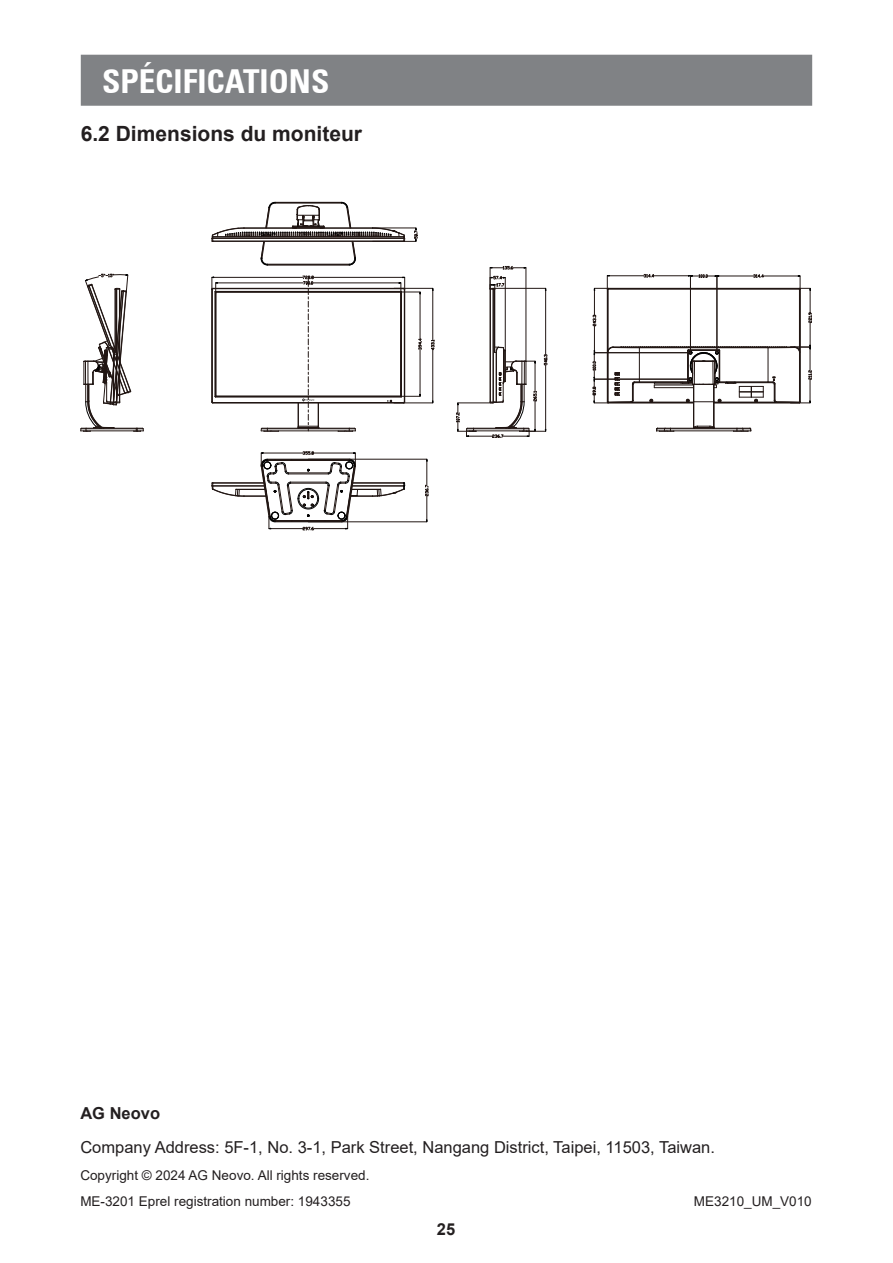
<style>
.page{position:relative;width:893px;height:1263px;background:#fff}
.page>*{position:absolute;margin:0;border:0;box-sizing:border-box;transform-origin:0 0}
.t1{font:700 condensed 33px "Univers 67";color:#fff}
.t2{font:700 21px "Arial";color:#231f20}
.t3{font:16.5px "Arial";color:#231f20}
.t4{font:700 16.5px "Arial";color:#231f20}
.t5{font:13.5px/26.5px "Arial";color:#231f20}
</style>
<div class="page">
<div style="left:81px;top:55px;width:731px;height:51px;background:#808285;border:2px solid #808285"></div>
<hr style="left:267px;top:431px;width:82px;height:1px;background:#211613">
<hr style="left:267px;top:428px;width:82px;height:1px;background:#211613">
<hr style="left:213px;top:403px;width:191px;height:1px;background:#211613">
<hr style="left:215px;top:397px;width:186px;height:1px;background:#211613">
<hr style="left:215px;top:292px;width:1px;height:104px;background:#211613">
<hr style="left:215px;top:291px;width:186px;height:1px;background:#211613">
<hr style="left:401px;top:292px;width:1px;height:104px;background:#211613">
<hr style="left:213px;top:402px;width:191px;height:1px;background:#211613">
<hr style="left:404px;top:289px;width:1px;height:113px;background:#211613">
<hr style="left:213px;top:288px;width:191px;height:1px;background:#211613">
<hr style="left:212px;top:289px;width:1px;height:113px;background:#211613">
<svg style="left:261px;top:428px;width:18px;height:4px"></svg>
<svg style="left:338px;top:428px;width:18px;height:4px"></svg>
<hr style="left:400px;top:292px;width:1px;height:104px;background:#211613">
<hr style="left:216px;top:292px;width:185px;height:1px;background:#211613">
<hr style="left:216px;top:292px;width:1px;height:104px;background:#211613">
<hr style="left:216px;top:396px;width:185px;height:1px;background:#211613">
<hr style="left:494px;top:289px;width:1px;height:63px;background:#211613">
<hr style="left:490px;top:289px;width:1px;height:113px;background:#211613">
<hr style="left:493px;top:289px;width:1px;height:113px;background:#211613">
<svg style="left:212px;top:202px;width:193px;height:64px"></svg>
<hr style="left:394px;top:288px;width:39px;height:1px;background:#211613">
<hr style="left:394px;top:403px;width:39px;height:1px;background:#211613">
<hr style="left:432px;top:290px;width:1px;height:50px;background:#211613">
<hr style="left:432px;top:350px;width:1px;height:51px;background:#211613">
<svg style="left:431px;top:340px;width:4px;height:10px"></svg>
<hr style="left:214px;top:277px;width:89px;height:1px;background:#211613">
<hr style="left:314px;top:277px;width:89px;height:1px;background:#211613">
<hr style="left:373px;top:228px;width:43px;height:1px;background:#211613">
<hr style="left:373px;top:241px;width:43px;height:1px;background:#211613">
<svg style="left:414px;top:228px;width:4px;height:13px"></svg>
<svg style="left:212px;top:451px;width:193px;height:79px"></svg>
<hr style="left:308px;top:522px;width:119px;height:1px;background:#211613">
<hr style="left:308px;top:459px;width:119px;height:1px;background:#211613">
<svg style="left:425px;top:459px;width:4px;height:63px"></svg>
<hr style="left:505px;top:278px;width:1px;height:73px;background:#211613">
<hr style="left:526px;top:268px;width:1px;height:93px;background:#211613">
<svg style="left:490px;top:266px;width:36px;height:24px"></svg>
<hr style="left:313px;top:283px;width:86px;height:1px;background:#211613">
<hr style="left:218px;top:283px;width:85px;height:1px;background:#211613">
<svg style="left:212px;top:277px;width:6px;height:16px"></svg>
<hr style="left:420px;top:294px;width:1px;height:45px;background:#211613">
<hr style="left:420px;top:350px;width:1px;height:44px;background:#211613">
<svg style="left:399px;top:277px;width:22px;height:17px"></svg>
<svg style="left:400px;top:394px;width:21px;height:9px"></svg>
<svg style="left:418px;top:339px;width:4px;height:11px"></svg>
<hr style="left:493px;top:288px;width:53px;height:1px;background:#211613">
<hr style="left:545px;top:290px;width:1px;height:64px;background:#211613">
<svg style="left:456px;top:347px;width:91px;height:91px"></svg>
<svg style="left:592px;top:274px;width:220px;height:158px"></svg>
<svg style="left:80px;top:274px;width:64px;height:158px"></svg>
<svg style="left:298px;top:276px;width:21px;height:155px"></svg>
<h1 class="t1" style="left:102px;top:61px;width:229px">SPÉCIFICATIONS</h1>
<h2 class="t2" style="left:81px;top:119px;width:283px">6.2 Dimensions du moniteur</h2>
<p class="t4" style="left:80px;top:1102px;width:81px">AG Neovo</p>
<p class="t3" style="left:80px;top:1136px;width:636px">Company Address: 5F-1, No. 3-1, Park Street, Nangang District, Taipei, 11503, Taiwan.</p>
<p class="t5" style="left:80px;top:1161px;width:291px">Copyright © 2024 AG Neovo. All rights reserved.<br>ME-3201 Eprel registration number: 1943355</p>
<p class="t5" style="left:694px;top:1188px;width:119px">ME3210_UM_V010</p>
<p class="t4" style="left:437px;top:1217px;width:20px">25</p>
</div>
